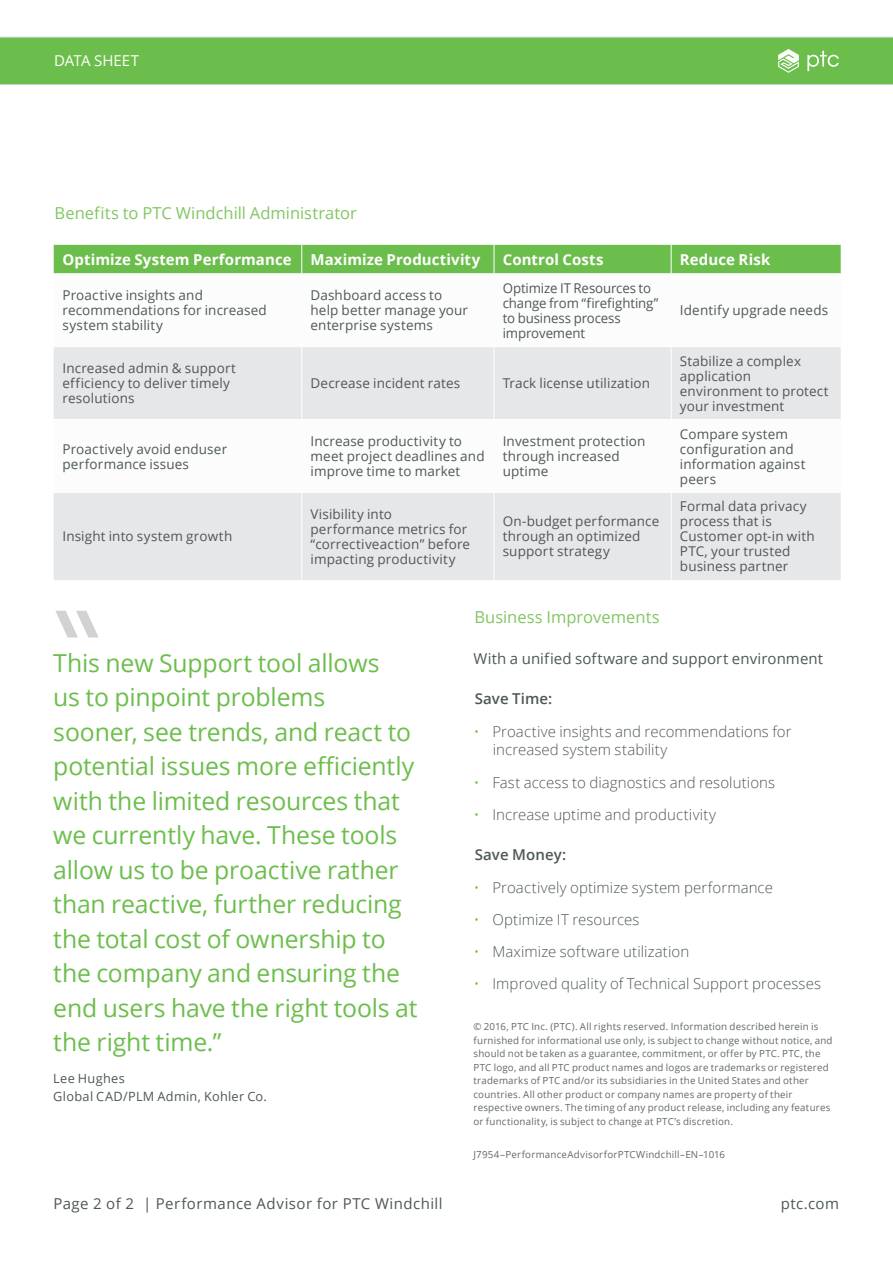
<style>
.page{position:relative;width:893px;height:1263px;background:#fff}
.page>*{position:absolute;margin:0;border:0;box-sizing:border-box;transform-origin:0 0}
._7__Pull_Quote_-_lar{font:139.5px "Te X Gyre Adventor";color:#d1d2d4}
._7__Pull_Quote_-_Tex{font:24.75px/34.5px "Open Sans";letter-spacing:-.005em;color:#6cbe4c}
._3__Text_Subhead_1{font:16.5px "Open Sans";color:#82c663}
.t1{font:300 15px/18.8px "Open Sans";letter-spacing:.005em;color:#4e5758}
._4__Text_Body{font:700 15px "Open Sans";letter-spacing:.005em;color:#fff}
._4__Text_Body-2{font:15px "Open Sans";letter-spacing:.025em;color:#4e5758}
._4__Text_Body-3{font:15px "Open Sans";letter-spacing:.005em;color:#4e5758}
._3__Text_Subhead_2{font:600 15px "Open Sans";letter-spacing:.005em;color:#4e5758}
.t2{font:15px "Open Sans";color:#fff}
.Table_list_1{font:13.5px/15px "Open Sans";letter-spacing:.01em;color:#4e5758}
.Table_list_1-2{font:13.5px/15px "Open Sans";letter-spacing:-.01em;color:#4e5758}
._7__Pull_Quote_-_Nam{font:12.75px/18px "Open Sans";letter-spacing:.025em;color:#4e5758}
._10__Legal{font:9.75px/13.5px "Open Sans";letter-spacing:.025em;color:#616869}
.s1{color:#6cbe4c}
</style>
<div class="page">
<div style="left:0;top:37px;width:893px;height:48px;background:#6cbe4c"></div>
<svg style="left:54px;top:347px;width:787px;height:233px;fill:#e6e7e9"></svg>
<div style="left:54px;top:245px;width:787px;height:29px;background:#6cbe4c"></div>
<hr style="left:54px;top:419px;width:248px;height:1px;background:#fff">
<hr style="left:54px;top:492px;width:248px;height:1px;background:#fff">
<hr style="left:301px;top:492px;width:1px;height:88px;background:#fff">
<hr style="left:301px;top:420px;width:1px;height:72px;background:#fff">
<hr style="left:302px;top:492px;width:192px;height:1px;background:#fff">
<hr style="left:301px;top:347px;width:1px;height:72px;background:#fff">
<hr style="left:302px;top:419px;width:192px;height:1px;background:#fff">
<hr style="left:494px;top:347px;width:1px;height:72px;background:#fff">
<hr style="left:494px;top:419px;width:177px;height:1px;background:#fff">
<hr style="left:494px;top:420px;width:1px;height:72px;background:#fff">
<hr style="left:494px;top:492px;width:177px;height:1px;background:#fff">
<hr style="left:494px;top:492px;width:1px;height:88px;background:#fff">
<hr style="left:671px;top:492px;width:1px;height:88px;background:#fff">
<hr style="left:671px;top:420px;width:1px;height:72px;background:#fff">
<hr style="left:671px;top:492px;width:170px;height:1px;background:#fff">
<hr style="left:671px;top:347px;width:1px;height:72px;background:#fff">
<hr style="left:671px;top:419px;width:170px;height:1px;background:#fff">
<p class="t2" style="left:54px;top:50px;width:87px">DATA SHEET</p>
<p class="_3__Text_Subhead_1" style="left:55px;top:201px;width:304px">Benefits to PTC Windchill Administrator</p>
<p class="_4__Text_Body" style="left:62px;top:249px;width:231px">Optimize System Performance</p>
<p class="_4__Text_Body" style="left:310px;top:249px;width:171px">Maximize Productivity</p>
<p class="_4__Text_Body" style="left:503px;top:249px;width:102px">Control Costs</p>
<p class="_4__Text_Body" style="left:680px;top:249px;width:92px">Reduce Risk</p>
<p class="Table_list_1" style="left:62px;top:288px;width:206px">Proactive insights and recommendations for increased system stability</p>
<p class="Table_list_1" style="left:310px;top:288px;width:159px">Dashboard access to help better manage your enterprise systems</p>
<p class="Table_list_1-2" style="left:503px;top:280px;width:157px">Optimize IT Resources to change from “firefighting” to business process improvement</p>
<p class="Table_list_1" style="left:680px;top:303px;width:150px">Identify upgrade needs</p>
<p class="Table_list_1" style="left:62px;top:360px;width:175px">Increased admin &amp; support efficiency to deliver timely resolutions</p>
<p class="Table_list_1" style="left:310px;top:375px;width:151px">Decrease incident rates</p>
<p class="Table_list_1" style="left:503px;top:375px;width:149px">Track license utilization</p>
<p class="Table_list_1" style="left:680px;top:353px;width:150px">Stabilize a complex application environment to protect your investment</p>
<p class="Table_list_1" style="left:62px;top:441px;width:166px">Proactively avoid enduser performance issues</p>
<p class="Table_list_1" style="left:310px;top:433px;width:176px">Increase productivity to meet project deadlines and improve time to market</p>
<p class="Table_list_1" style="left:503px;top:433px;width:144px">Investment protection through increased uptime</p>
<p class="Table_list_1" style="left:680px;top:426px;width:127px">Compare system configuration and information against peers</p>
<p class="Table_list_1" style="left:62px;top:529px;width:171px">Insight into system growth</p>
<p class="Table_list_1" style="left:310px;top:506px;width:161px">Visibility into performance metrics for “correctiveaction” before impacting productivity</p>
<p class="Table_list_1" style="left:503px;top:514px;width:158px">On-budget performance through an optimized support strategy</p>
<p class="Table_list_1" style="left:680px;top:499px;width:136px">Formal data privacy process that is<br>Customer opt-in with<br>PTC, your trusted business partner</p>
<p class="_7__Pull_Quote_-_lar" style="left:42px;top:552px;width:72px">“</p>
<p class="_7__Pull_Quote_-_Tex" style="left:53px;top:645px;width:366px">This new Support tool allows<br>us to pinpoint problems<br>sooner, see trends, and react to potential issues more efficiently with the limited resources that we currently have. These tools allow us to be proactive rather than reactive, further reducing the total cost of ownership to the company and ensuring the end users have the right tools at the right time.”</p>
<p class="_7__Pull_Quote_-_Nam" style="left:53px;top:1069px;width:215px">Lee Hughes<br>Global CAD/PLM Admin, Kohler Co.</p>
<p class="_3__Text_Subhead_1" style="left:474px;top:606px;width:187px">Business Improvements</p>
<p class="_4__Text_Body-3" style="left:473px;top:648px;width:351px">With a unified software and support environment</p>
<p class="_3__Text_Subhead_2" style="left:475px;top:689px;width:79px">Save Time:</p>
<p class="t1" style="left:493px;top:721px;width:300px;text-indent:-19px"><span class="s1">•</span> Proactive insights and recommendations for increased system stability</p>
<p class="t1" style="left:474px;top:772px;width:303px"><span class="s1">•</span> Fast access to diagnostics and resolutions</p>
<p class="t1" style="left:474px;top:805px;width:244px"><span class="s1">•</span> Increase uptime and productivity</p>
<p class="_3__Text_Subhead_2" style="left:475px;top:845px;width:93px">Save Money:</p>
<p class="t1" style="left:474px;top:877px;width:301px"><span class="s1">•</span> Proactively optimize system performance</p>
<p class="t1" style="left:474px;top:910px;width:167px"><span class="s1">•</span> Optimize IT resources</p>
<p class="t1" style="left:474px;top:942px;width:217px"><span class="s1">•</span> Maximize software utilization</p>
<p class="t1" style="left:474px;top:974px;width:349px"><span class="s1">•</span> Improved quality of Technical Support processes</p>
<p class="_10__Legal" style="left:473px;top:1019px;width:361px">© 2016, PTC Inc. (PTC). All rights reserved. Information described herein is furnished for informational use only, is subject to change without notice, and should not be taken as a guarantee, commitment, or offer by PTC. PTC, the PTC logo, and all PTC product names and logos are trademarks or registered trademarks of PTC and/or its subsidiaries in the United States and other countries. All other product or company names are property of their respective owners. The timing of any product release, including any features or functionality, is subject to change at PTC’s discretion.</p>
<p class="_10__Legal" style="left:473px;top:1148px;width:253px">J7954–PerformanceAdvisorforPTCWindchill–EN–1016</p>
<p class="_4__Text_Body-2" style="left:53px;top:1193px;width:391px">Page 2 of 2 | Performance Advisor for PTC Windchill</p>
<p class="_4__Text_Body-2" style="left:781px;top:1193px;width:60px">ptc.com</p>
</div>
